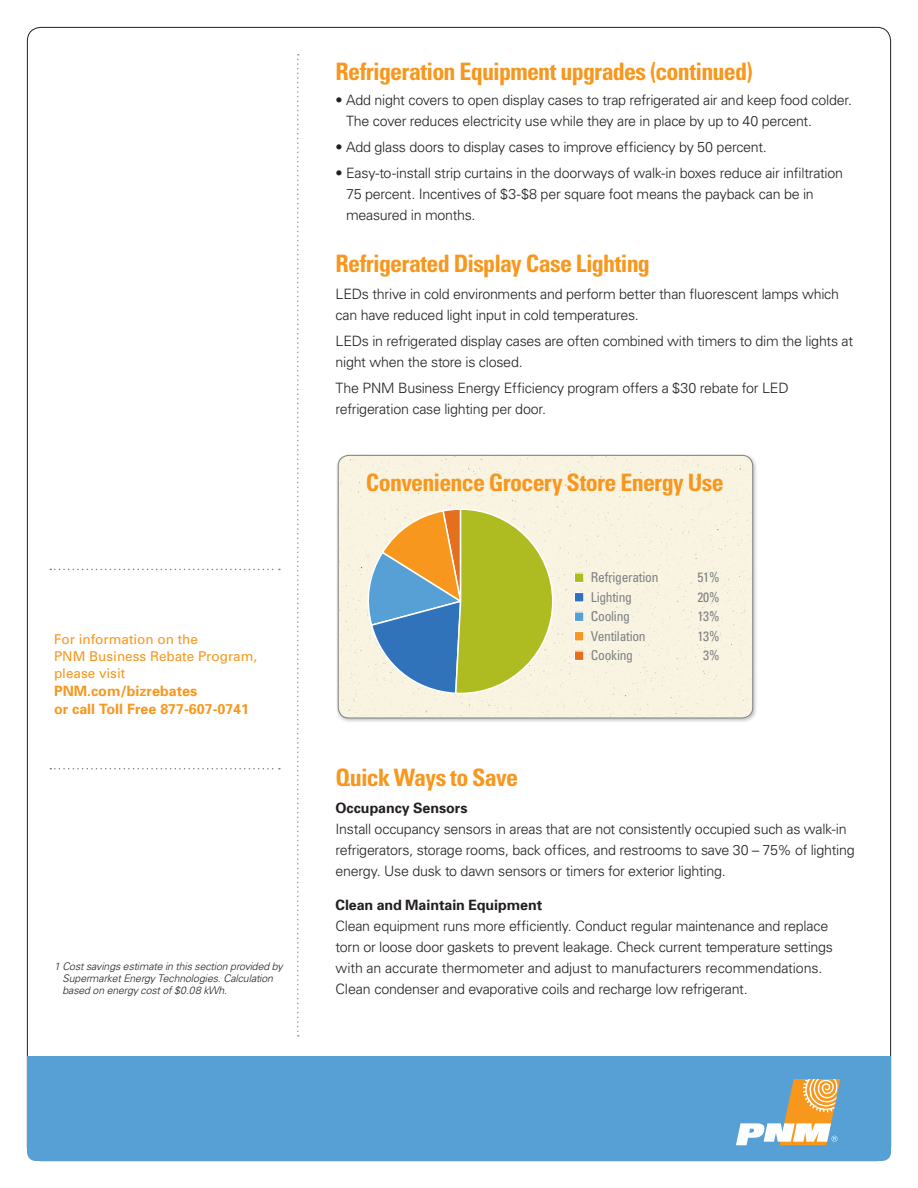
<style>
.page{position:relative;width:918px;height:1188px;background:#fff}
.page>*{position:absolute;margin:0;border:0;box-sizing:border-box;transform-origin:0 0}
.t1{font:700 condensed 24px "Univers";letter-spacing:-.03em;color:#f7971d}
.t2{font:300 14.25px/21px "Univers";letter-spacing:-.02em;color:#231f20}
.t3{font:700 14.25px/18px "Univers";color:#f7971d}
.t4{font:700 14.25px "Univers";letter-spacing:-.005em;color:#231f20}
.t5{font:condensed 13.5px "Univers";letter-spacing:-.02em;color:#7e8083}
.t6{font:13.5px/17.2px "Univers";color:#f7971d}
.t7{font:italic 300 10.5px/12px "Univers";letter-spacing:-.01em;color:#231f20}
.s1{color:#aebc21}
.s2{color:#3073ba}
.s3{color:#56a0d5}
.s4{color:#f7971d}
.s5{color:#e4701e}
</style>
<div class="page">
<svg style="left:297px;top:54px;width:2px;height:983px"></svg>
<div style="left:27px;top:1057px;width:864px;height:95px;background:#56a0d5"></div>
<div style="left:27px;top:1141px;width:864px;height:20px;background:#56a0d5;border-radius:9px"></div>
<svg style="left:736px;top:1079px;width:104px;height:66px"></svg>
<svg style="left:50px;top:768px;width:230px;height:2px"></svg>
<svg style="left:50px;top:569px;width:230px;height:1px"></svg>
<div style="left:336px;top:453px;width:421px;height:270px;background:#231f20;opacity:.27"></div>
<div style="left:338px;top:455px;width:415px;height:263px;background:#f9f4e2"></div>
<div style="left:338px;top:455px;width:415px;height:263px;border:1px solid #7e8083;border-radius:11px"></div>
<div style="left:574px;top:573px;width:10px;height:10px;border:1px solid #fff"></div>
<div style="left:574px;top:592px;width:10px;height:10px;border:1px solid #fff"></div>
<div style="left:574px;top:612px;width:10px;height:10px;border:1px solid #fff"></div>
<div style="left:574px;top:631px;width:10px;height:10px;border:1px solid #fff"></div>
<div style="left:574px;top:651px;width:10px;height:10px;border:1px solid #fff"></div>
<svg style="left:365px;top:508px;width:189px;height:187px;background:#b0b97e"></svg>
<p class="t6" style="left:54px;top:630px;width:205px">For information on the<br>PNM Business Rebate Program, please visit</p>
<p class="t3" style="left:54px;top:682px;width:197px">PNM.com/bizrebates<br>or call Toll Free 877-607-0741</p>
<p class="t7" style="left:62px;top:960px;width:222px;text-indent:-8px">1 Cost savings estimate in this section provided by<br>Supermarket Energy Technologies. Calculation based on energy cost of $0.08 kWh.</p>
<h1 class="t1" style="left:336px;top:57px;width:419px">Refrigeration Equipment upgrades (continued)</h1>
<p class="t2" style="left:346px;top:89px;width:507px;text-indent:-11px">• Add night covers to open display cases to trap refrigerated air and keep food colder.<br>The cover reduces electricity use while they are in place by up to 40 percent.</p>
<p class="t2" style="left:336px;top:136px;width:433px">• Add glass doors to display cases to improve efficiency by 50 percent.</p>
<p class="t2" style="left:346px;top:162px;width:499px;text-indent:-11px">• Easy-to-install strip curtains in the doorways of walk-in boxes reduce air infiltration<br>75 percent. Incentives of $3-$8 per square foot means the payback can be in measured in months.</p>
<h1 class="t1" style="left:336px;top:249px;width:316px">Refrigerated Display Case Lighting</h1>
<p class="t2" style="left:336px;top:283px;width:505px">LEDs thrive in cold environments and perform better than fluorescent lamps which can have reduced light input in cold temperatures.</p>
<p class="t2" style="left:336px;top:330px;width:519px">LEDs in refrigerated display cases are often combined with timers to dim the lights at night when the store is closed.</p>
<p class="t2" style="left:336px;top:377px;width:455px">The PNM Business Energy Efficiency program offers a $30 rebate for LED refrigeration case lighting per door.</p>
<h1 class="t1" style="left:366px;top:468px;width:359px">Convenience Grocery Store Energy Use</h1>
<p class="t5" style="left:574px;top:569px;width:86px"><span class="s1">■</span> Refrigeration</p>
<p class="t5" style="left:698px;top:569px;width:24px">51%</p>
<p class="t5" style="left:574px;top:589px;width:59px"><span class="s2">■</span> Lighting</p>
<p class="t5" style="left:698px;top:589px;width:24px">20%</p>
<p class="t5" style="left:574px;top:608px;width:58px"><span class="s3">■</span> Cooling</p>
<p class="t5" style="left:698px;top:608px;width:24px">13%</p>
<p class="t5" style="left:574px;top:628px;width:73px"><span class="s4">■</span> Ventilation</p>
<p class="t5" style="left:698px;top:628px;width:24px">13%</p>
<p class="t5" style="left:574px;top:647px;width:61px"><span class="s5">■</span> Cooking</p>
<p class="t5" style="left:703px;top:647px;width:18px">3%</p>
<h1 class="t1" style="left:336px;top:763px;width:184px">Quick Ways to Save</h1>
<p class="t4" style="left:336px;top:798px;width:133px">Occupancy Sensors</p>
<p class="t2" style="left:336px;top:818px;width:521px">Install occupancy sensors in areas that are not consistently occupied such as walk-in refrigerators, storage rooms, back offices, and restrooms to save 30 – 75% of lighting energy. Use dusk to dawn sensors or timers for exterior lighting.</p>
<p class="t4" style="left:336px;top:896px;width:208px">Clean and Maintain Equipment</p>
<p class="t2" style="left:336px;top:915px;width:499px">Clean equipment runs more efficiently. Conduct regular maintenance and replace torn or loose door gaskets to prevent leakage. Check current temperature settings with an accurate thermometer and adjust to manufacturers recommendations.<br>Clean condenser and evaporative coils and recharge low refrigerant.</p>
</div>
